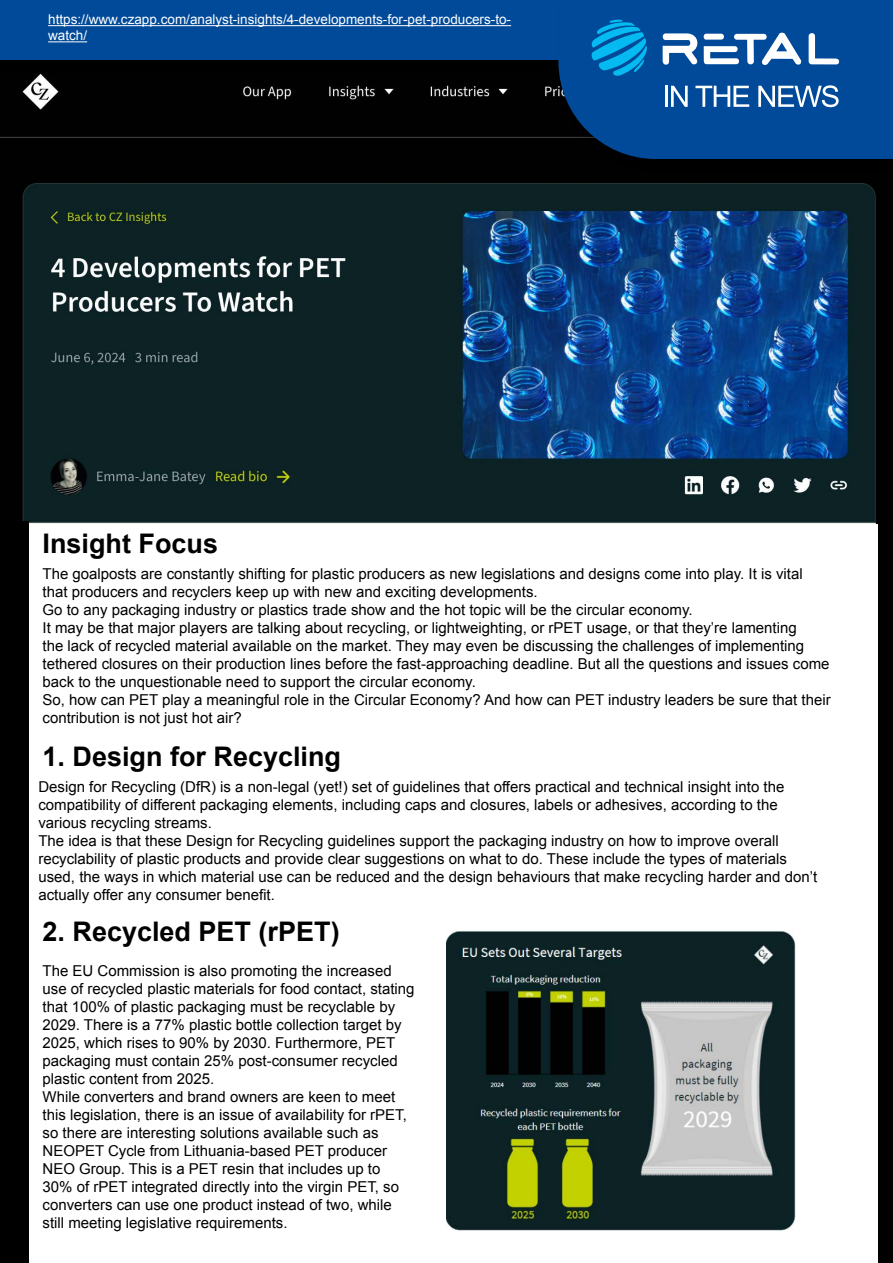
<style>
.page{position:relative;width:893px;height:1263px;background:#fff}
.page>*{position:absolute;margin:0;border:0;box-sizing:border-box;transform-origin:0 0}
.t1{font:700 27px "Arial";color:#000}
.t2{font:15px/18px "Arial";color:#000}
.t3{font:13.5px/16.2px "Arial";color:#fff}
</style>
<div class="page">
<img style="left:0;top:74px;width:892px;height:449px">
<div style="left:0;top:0;width:611px;height:74px;background:#000"></div>
<div style="left:0;top:0;width:596px;height:60px;background:#004a99"></div>
<div style="left:556px;top:0;width:337px;height:173px;background:#000"></div>
<div style="left:558px;top:0;width:335px;height:159px;background:#004a99"></div>
<svg style="left:661px;top:33px;width:141px;height:34px;background:#6e98c5"></svg>
<svg style="left:809px;top:33px;width:30px;height:31px"></svg>
<svg style="left:591px;top:19px;width:57px;height:58px;background:#0282c5"></svg>
<hr style="left:665px;top:86px;width:3px;height:21px;background:#fff">
<svg style="left:671px;top:86px;width:17px;height:21px"></svg>
<svg style="left:695px;top:86px;width:54px;height:21px"></svg>
<svg style="left:758px;top:85px;width:81px;height:22px;background:#5f8dbf"></svg>
<hr style="left:48px;top:25px;width:463px;height:1px;background:#fff">
<hr style="left:48px;top:41px;width:39px;height:1px;background:#fff">
<img style="left:446px;top:931px;width:349px;height:299px">
<div style="left:0;top:522px;width:28px;height:741px;background:#000"></div>
<div style="left:878px;top:522px;width:15px;height:741px;background:#000"></div>
<p class="t3" style="left:48px;top:12px;width:464px">https://www.czapp.com/analyst-insights/4-developments-for-pet-producers-to&shy;watch/</p>
<h1 class="t1" style="left:43px;top:526px;width:177px">Insight Focus</h1>
<p class="t2" style="left:43px;top:565px;width:790px">The goalposts are constantly shifting for plastic producers as new legislations and designs come into play. It is vital that producers and recyclers keep up with new and exciting developments.<br>Go to any packaging industry or plastics trade show and the hot topic will be the circular economy.<br>It may be that major players are talking about recycling, or lightweighting, or rPET usage, or that they’re lamenting<br>the lack of recycled material available on the market. They may even be discussing the challenges of implementing tethered closures on their production lines before the fast-approaching deadline. But all the questions and issues come back to the unquestionable need to support the circular economy.<br>So, how can PET play a meaningful role in the Circular Economy? And how can PET industry leaders be sure that their contribution is not just hot air?</p>
<h1 class="t1" style="left:43px;top:739px;width:300px">1. Design for Recycling</h1>
<p class="t2" style="left:38px;top:778px;width:780px">Design for Recycling (DfR) is a non-legal (yet!) set of guidelines that offers practical and technical insight into the compatibility of different packaging elements, including caps and closures, labels or adhesives, according to the various recycling streams.<br>The idea is that these Design for Recycling guidelines support the packaging industry on how to improve overall recyclability of plastic products and provide clear suggestions on what to do. These include the types of materials used, the ways in which material use can be reduced and the design behaviours that make recycling harder and don’t actually offer any consumer benefit.</p>
<h1 class="t1" style="left:43px;top:914px;width:299px">2. Recycled PET (rPET)</h1>
<p class="t2" style="left:43px;top:962px;width:374px">The EU Commission is also promoting the increased use of recycled plastic materials for food contact, stating that 100% of plastic packaging must be recyclable by 2029. There is a 77% plastic bottle collection target by 2025, which rises to 90% by 2030. Furthermore, PET packaging must contain 25% post-consumer recycled plastic content from 2025.<br>While converters and brand owners are keen to meet this legislation, there is an issue of availability for rPET, so there are interesting solutions available such as NEOPET Cycle from Lithuania-based PET producer NEO Group. This is a PET resin that includes up to<br>30% of rPET integrated directly into the virgin PET, so converters can use one product instead of two, while still meeting legislative requirements.</p>
</div>
